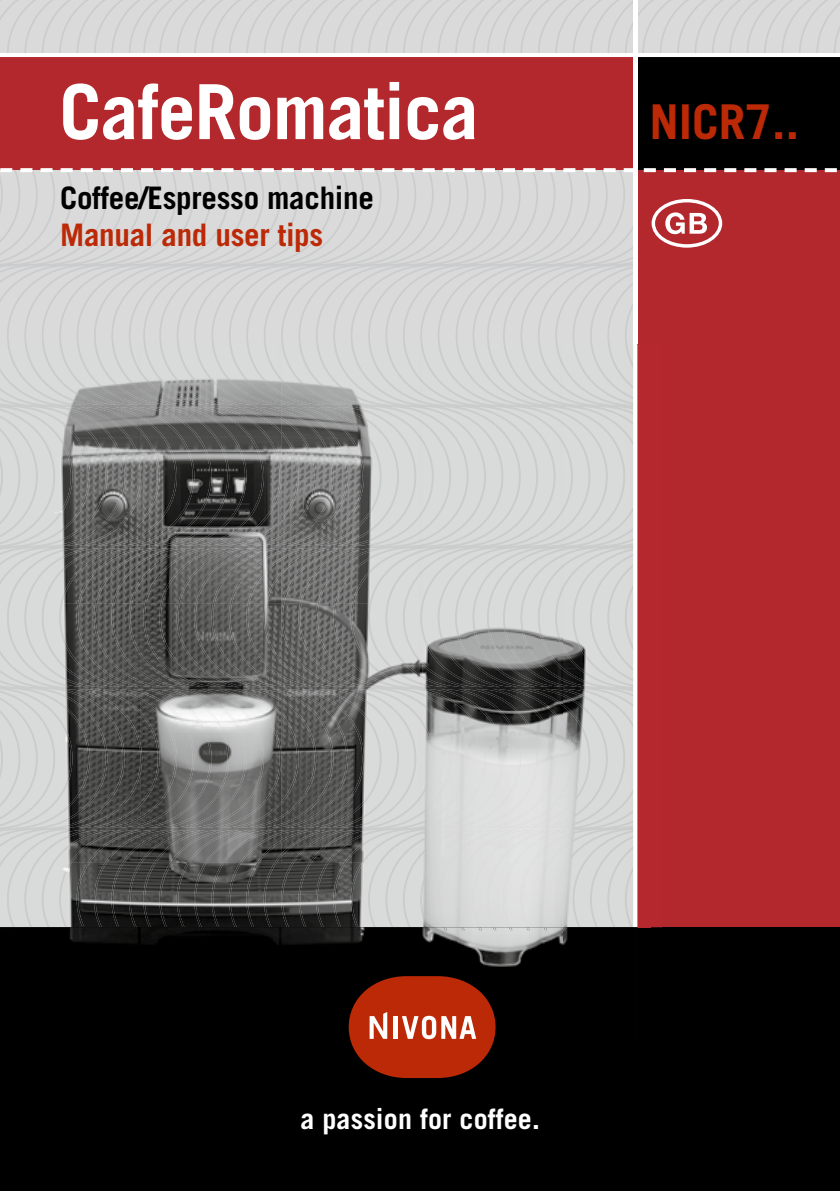
<style>
.page{position:relative;width:840px;height:1191px;background:#fff}
.page>*{position:absolute;margin:0;border:0;box-sizing:border-box;transform-origin:0 0}
.t1{font:700 76px "Trade Gothic LT Std";letter-spacing:-.015em;color:#fff}
.t2{font:700 48px "Trade Gothic LT Std";color:#bc2906}
.t3{font:700 31px "Trade Gothic LT Std";letter-spacing:-.01em;color:#000}
.t4{font:700 31px "Trade Gothic LT Std";letter-spacing:-.01em;color:#bc2906}
.t5{font:700 28px "Trade Gothic LT Std";letter-spacing:.005em;color:#fff}
</style>
<div class="page">
<svg style="left:0;top:0;width:839px;height:344px;background:#d7d7d8"></svg>
<div style="left:0;top:57px;width:635px;height:113px;background:#b3282d"></div>
<div style="left:635px;top:57px;width:204px;height:113px;background:#000"></div>
<div style="left:635px;top:170px;width:204px;height:757px;background:#b3282d"></div>
<hr style="left:0;top:53px;width:839px;height:4px;background:#fff">
<svg style="left:0;top:168px;width:837px;height:4px"></svg>
<hr style="left:633px;top:0;width:4px;height:1191px;background:#fff">
<div style="left:0;top:927px;width:839px;height:264px;background:#000"></div>
<img style="left:19px;top:344px;width:619px;height:690px">
<img style="left:0;top:344px;width:563px;height:583px">
<svg style="left:637px;top:927px;width:24px;height:3px"></svg>
<img style="left:30px;top:927px;width:603px;height:3px">
<img style="left:0;top:927px;width:19px;height:1px">
<svg style="left:348px;top:976px;width:147px;height:102px"></svg>
<h1 class="t1" style="left:59px;top:65px;width:421px">CafeRomatica</h1>
<p class="t3" style="left:60px;top:179px;width:315px">Coffee/Espresso machine</p>
<p class="t4" style="left:60px;top:216px;width:264px">Manual and user tips</p>
<h2 class="t2" style="left:649px;top:93px;width:151px">NICR7..</h2>
<p class="t5" style="left:300px;top:1101px;width:241px">a passion for coffee.</p>
</div>
